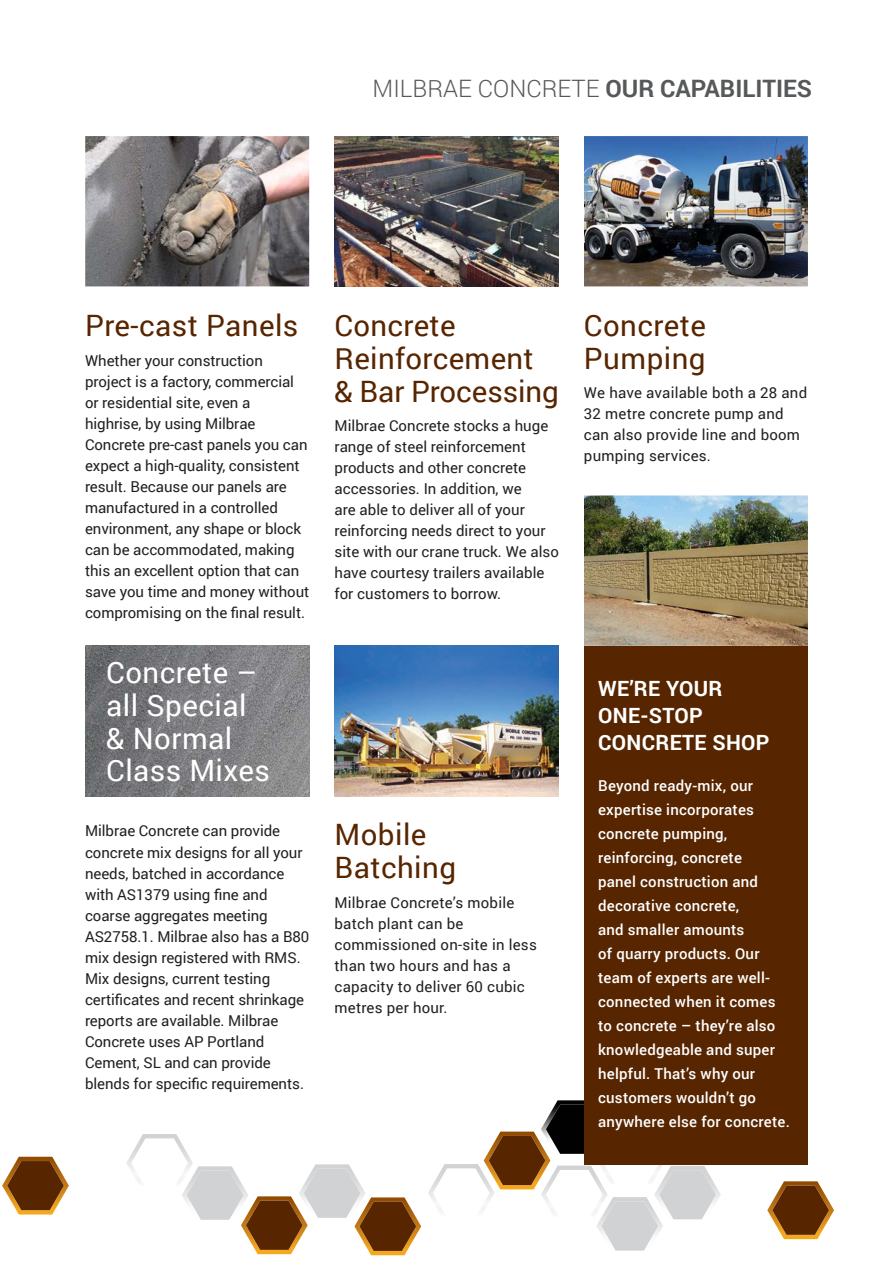
<style>
.page{position:relative;width:893px;height:1263px;background:#fff}
.page>*{position:absolute;margin:0;border:0;box-sizing:border-box;transform-origin:0 0}
.Paragraph_Style{font:29.4px/32.7px "Roboto";letter-spacing:.01em;color:#572500}
.Paragraph_Style-2{font:29.4px/32.7px "Roboto";letter-spacing:.015em;color:#fff}
.t1{font:300 24px "Roboto";color:#57585a}
.Paragraph_Style-3{font:700 21px/27px "Roboto";letter-spacing:.015em;color:#fff}
.Paragraph_Style-4{font:15px/21px "Roboto";letter-spacing:-.005em;color:#231f20}
.Paragraph_Style-5{font:500 15px/24px "Roboto";letter-spacing:.015em;color:#fff}
.Paragraph_Style-6{font:15px/21px "Roboto";letter-spacing:.015em;color:#231f20}
.s1{font-weight:700}
</style>
<div class="page">
<svg style="left:767px;top:1181px;width:67px;height:58px"></svg>
<svg style="left:2px;top:1157px;width:67px;height:57px"></svg>
<svg style="left:428px;top:1100px;width:293px;height:151px"></svg>
<svg style="left:126px;top:1134px;width:295px;height:121px"></svg>
<img style="left:584px;top:136px;width:224px;height:150px">
<img style="left:584px;top:495px;width:224px;height:151px">
<img style="left:334px;top:136px;width:224px;height:150px">
<img style="left:334px;top:646px;width:224px;height:150px">
<img style="left:85px;top:136px;width:224px;height:150px">
<img style="left:85px;top:646px;width:224px;height:150px">
<div style="left:584px;top:646px;width:224px;height:519px;background:#572500"></div>
<p class="t1" style="left:372px;top:72px;width:441px">MILBRAE CONCRETE <span class="s1">OUR CAPABILITIES</span></p>
<p class="Paragraph_Style" style="left:85px;top:308px;width:215px">Pre-cast Panels</p>
<p class="Paragraph_Style-4" style="left:85px;top:349px;width:226px">Whether your construction project is a factory, commercial or residential site, even a highrise, by using Milbrae<br>Concrete pre-cast panels you can expect a high-quality, consistent result. Because our panels are manufactured in a controlled environment, any shape or block can be accommodated, making this an excellent option that can save you time and money without compromising on the final result.</p>
<p class="Paragraph_Style-2" style="left:106px;top:655px;width:165px">Concrete – all Special &amp; Normal<br>Class Mixes</p>
<p class="Paragraph_Style-4" style="left:85px;top:820px;width:226px">Milbrae Concrete can provide concrete mix designs for all your needs, batched in accordance with AS1379 using fine and coarse aggregates meeting<br>AS2758.1. Milbrae also has a B80 mix design registered with RMS.<br>Mix designs, current testing certificates and recent shrinkage reports are available. Milbrae<br>Concrete uses AP Portland<br>Cement, SL and can provide blends for specific requirements.</p>
<p class="Paragraph_Style" style="left:334px;top:308px;width:226px">Concrete<br>Reinforcement &amp; Bar Processing</p>
<p class="Paragraph_Style-4" style="left:334px;top:415px;width:226px">Milbrae Concrete stocks a huge range of steel reinforcement products and other concrete accessories. In addition, we<br>are able to deliver all of your reinforcing needs direct to your site with our crane truck. We also have courtesy trailers available for customers to borrow.</p>
<p class="Paragraph_Style" style="left:334px;top:817px;width:123px">Mobile<br>Batching</p>
<p class="Paragraph_Style-6" style="left:334px;top:891px;width:204px">Milbrae Concrete’s mobile batch plant can be commissioned on-site in less than two hours and has a capacity to deliver 60 cubic metres per hour.</p>
<p class="Paragraph_Style" style="left:584px;top:308px;width:124px">Concrete<br>Pumping</p>
<p class="Paragraph_Style-6" style="left:584px;top:382px;width:225px">We have available both a 28 and<br>32 metre concrete pump and can also provide line and boom pumping services.</p>
<p class="Paragraph_Style-3" style="left:598px;top:674px;width:173px">WE’RE YOUR<br>ONE-STOP<br>CONCRETE SHOP</p>
<p class="Paragraph_Style-5" style="left:598px;top:773px;width:193px">Beyond ready-mix, our expertise incorporates concrete pumping, reinforcing, concrete<br>panel construction and decorative concrete,<br>and smaller amounts<br>of quarry products. Our team of experts are well&shy;connected when it comes to concrete – they’re also knowledgeable and super helpful. That’s why our customers wouldn’t go anywhere else for concrete.</p>
</div>
